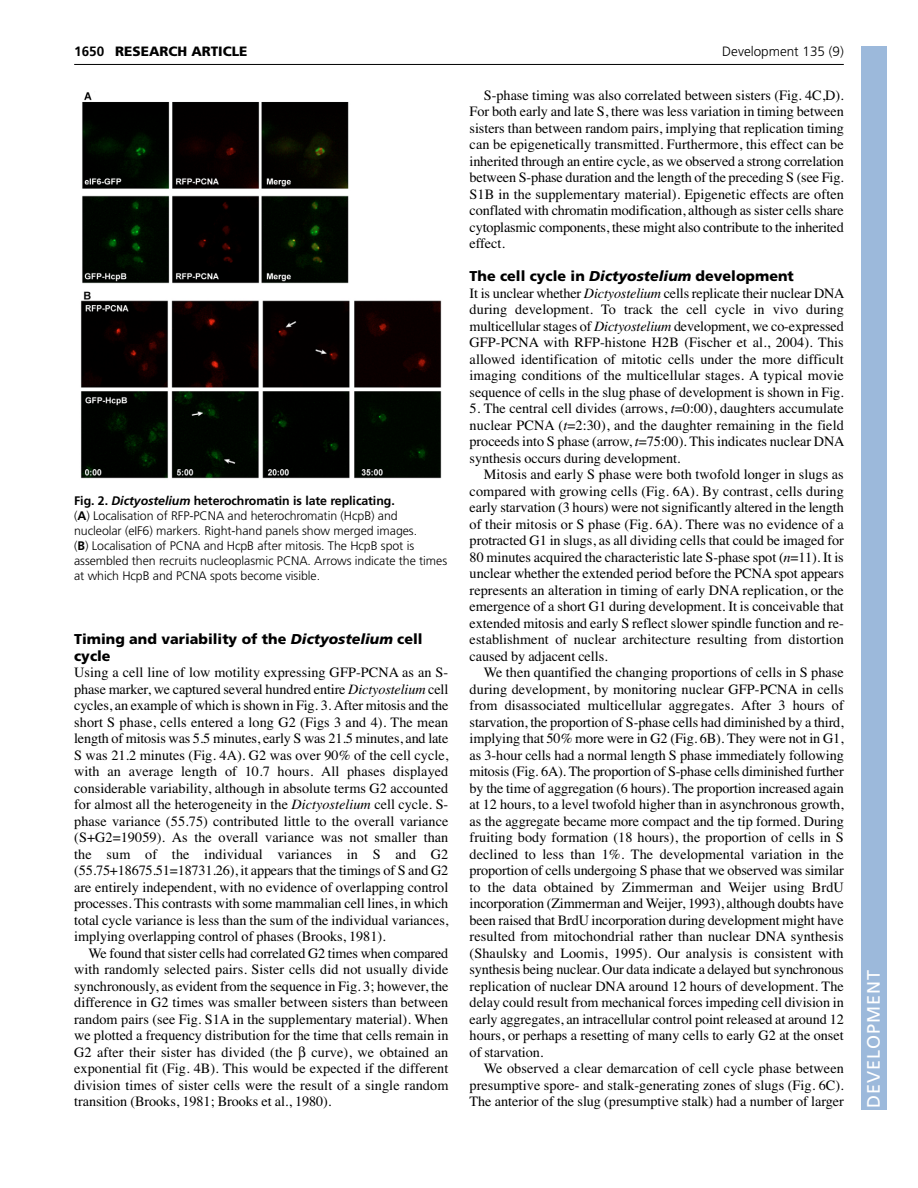
<style>
.page{position:relative;width:918px;height:1188px;background:#fff}
.page>*{position:absolute;margin:0;border:0;box-sizing:border-box;transform-origin:0 0}
.t1{font:18px "Frutiger LT Std";letter-spacing:.055em;color:#fff}
.t2{font:14.25px/16.5px "Times";letter-spacing:-.005em;color:#000;text-align:justify}
.t3{font:900 14.25px/16.5px "Frutiger LT Std";color:#000}
.t4{font:300 13.5px "Frutiger LT Std";color:#000}
.t5{font:900 13.5px "Frutiger LT Std";color:#000}
.t6{font:700 13.5px "Frutiger LT Std";color:#000}
.t7{font:300 12.3px/15px "Frutiger LT Std";letter-spacing:-.005em;color:#000}
.s1{font-weight:700}
.s2{font-weight:700;font-style:italic}
.s3{font-style:italic}
</style>
<div class="page">
<hr style="left:74px;top:64px;width:770px;height:1px;background:#000">
<img style="left:81px;top:92px;width:361px;height:387px">
<div style="left:861px;top:46px;width:25px;height:1064px;background:#9cb9db"></div>
<p class="t6" style="left:74px;top:46px;width:32px">1650</p>
<p class="t5" style="left:115px;top:46px;width:134px">RESEARCH ARTICLE</p>
<p class="t4" style="left:722px;top:46px;width:123px">Development 135 (9)</p>
<p class="t7" style="left:74px;top:494px;width:374px"><span class="s1">Fig. 2.</span> <span class="s2">Dictyostelium</span> <span class="s1">heterochromatin is late replicating.<br></span>(<span class="s1">A</span>) Localisation of RFP-PCNA and heterochromatin (HcpB) and nucleolar (eIF6) markers. Right-hand panels show merged images.<br>(<span class="s1">B</span>) Localisation of PCNA and HcpB after mitosis. The HcpB spot is assembled then recruits nucleoplasmic PCNA. Arrows indicate the times at which HcpB and PCNA spots become visible.</p>
<p class="t3" style="left:74px;top:632px;width:350px">Timing and variability of the <span class="s3">Dictyostelium</span> cell cycle</p>
<p class="t2" style="left:74px;top:666px;width:376px">Using a cell line of low motility expressing GFP-PCNA as an S&shy;phase marker, we captured several hundred entire <span class="s3">Dictyostelium</span> cell cycles, an example of which is shown in Fig. 3. After mitosis and the short S phase, cells entered a long G2 (Figs 3 and 4). The mean length of mitosis was 5.5 minutes, early S was 21.5 minutes, and late S was 21.2 minutes (Fig. 4A). G2 was over 90% of the cell cycle, with an average length of 10.7 hours. All phases displayed considerable variability, although in absolute terms G2 accounted for almost all the heterogeneity in the <span class="s3">Dictyostelium</span> cell cycle. S&shy;phase variance (55.75) contributed little to the overall variance (S+G2=19059). As the overall variance was not smaller than the sum of the individual variances in S and G2 (55.75+18675.51=18731.26), it appears that the timings of S and G2 are entirely independent, with no evidence of overlapping control processes. This contrasts with some mammalian cell lines, in which total cycle variance is less than the sum of the individual variances, implying overlapping control of phases (Brooks, 1981).</p>
<p class="t2" style="left:74px;top:946px;width:376px;text-indent:14px">We found that sister cells had correlated G2 times when compared with randomly selected pairs. Sister cells did not usually divide synchronously, as evident from the sequence in Fig. 3; however, the difference in G2 times was smaller between sisters than between random pairs (see Fig. S1A in the supplementary material). When we plotted a frequency distribution for the time that cells remain in G2 after their sister has divided (the</p>
<p class="t2" style="left:74px;top:1045px;width:376px;text-indent:237px">curve), we obtained an exponential fit (Fig. 4B). This would be expected if the different division times of sister cells were the result of a single random transition (Brooks, 1981; Brooks et al., 1980).</p>
<p class="t2" style="left:470px;top:88px;width:376px;text-indent:14px">S-phase timing was also correlated between sisters (Fig. 4C,D).<br>For both early and late S, there was less variation in timing between sisters than between random pairs, implying that replication timing can be epigenetically transmitted. Furthermore, this effect can be inherited through an entire cycle, as we observed a strong correlation between S-phase duration and the length of the preceding S (see Fig.<br>S1B in the supplementary material). Epigenetic effects are often conflated with chromatin modification, although as sister cells share cytoplasmic components, these might also contribute to the inherited effect.</p>
<p class="t3" style="left:470px;top:269px;width:326px">The cell cycle in <span class="s3">Dictyostelium</span> development</p>
<p class="t2" style="left:470px;top:286px;width:376px">It is unclear whether <span class="s3">Dictyostelium</span> cells replicate their nuclear DNA during development. To track the cell cycle in vivo during multicellular stages of <span class="s3">Dictyostelium</span> development, we co-expressed GFP-PCNA with RFP-histone H2B (Fischer et al., 2004). This allowed identification of mitotic cells under the more difficult imaging conditions of the multicellular stages. A typical movie sequence of cells in the slug phase of development is shown in Fig.</p>
<p class="t2" style="left:470px;top:402px;width:376px">5. The central cell divides (arrows, <span class="s3">t</span>=0:00), daughters accumulate nuclear PCNA (<span class="s3">t</span>=2:30), and the daughter remaining in the field proceeds into S phase (arrow, <span class="s3">t</span>=75:00). This indicates nuclear DNA synthesis occurs during development.</p>
<p class="t2" style="left:470px;top:468px;width:376px;text-indent:14px">Mitosis and early S phase were both twofold longer in slugs as compared with growing cells (Fig. 6A). By contrast, cells during early starvation (3 hours) were not significantly altered in the length of their mitosis or S phase (Fig. 6A). There was no evidence of a protracted G1 in slugs, as all dividing cells that could be imaged for 80 minutes acquired the characteristic late S-phase spot (<span class="s3">n</span>=11). It is unclear whether the extended period before the PCNA spot appears represents an alteration in timing of early DNA replication, or the emergence of a short G1 during development. It is conceivable that extended mitosis and early S reflect slower spindle function and re&shy;establishment of nuclear architecture resulting from distortion caused by adjacent cells.</p>
<p class="t2" style="left:470px;top:666px;width:376px;text-indent:14px">We then quantified the changing proportions of cells in S phase during development, by monitoring nuclear GFP-PCNA in cells from disassociated multicellular aggregates. After 3 hours of starvation, the proportion of S-phase cells had diminished by a third, implying that 50% more were in G2 (Fig. 6B). They were not in G1, as 3-hour cells had a normal length S phase immediately following mitosis (Fig. 6A). The proportion of S-phase cells diminished further by the time of aggregation (6 hours). The proportion increased again at 12 hours, to a level twofold higher than in asynchronous growth, as the aggregate became more compact and the tip formed. During fruiting body formation (18 hours), the proportion of cells in S declined to less than 1%. The developmental variation in the proportion of cells undergoing S phase that we observed was similar to the data obtained by Zimmerman and Weijer using BrdU incorporation (Zimmerman and Weijer, 1993), although doubts have been raised that BrdU incorporation during development might have resulted from mitochondrial rather than nuclear DNA synthesis (Shaulsky and Loomis, 1995). Our analysis is consistent with synthesis being nuclear. Our data indicate a delayed but synchronous replication of nuclear DNA around 12 hours of development. The delay could result from mechanical forces impeding cell division in early aggregates, an intracellular control point released at around 12 hours, or perhaps a resetting of many cells to early G2 at the onset of starvation.</p>
<p class="t2" style="left:470px;top:1062px;width:376px;text-indent:14px">We observed a clear demarcation of cell cycle phase between presumptive spore- and stalk-generating zones of slugs (Fig. 6C).<br>The anterior of the slug (presumptive stalk) had a number of larger</p>
<p class="t1" style="left:863px;top:1108px;width:140px;rotate:-90deg">DEVELOPMENT</p>
</div>
